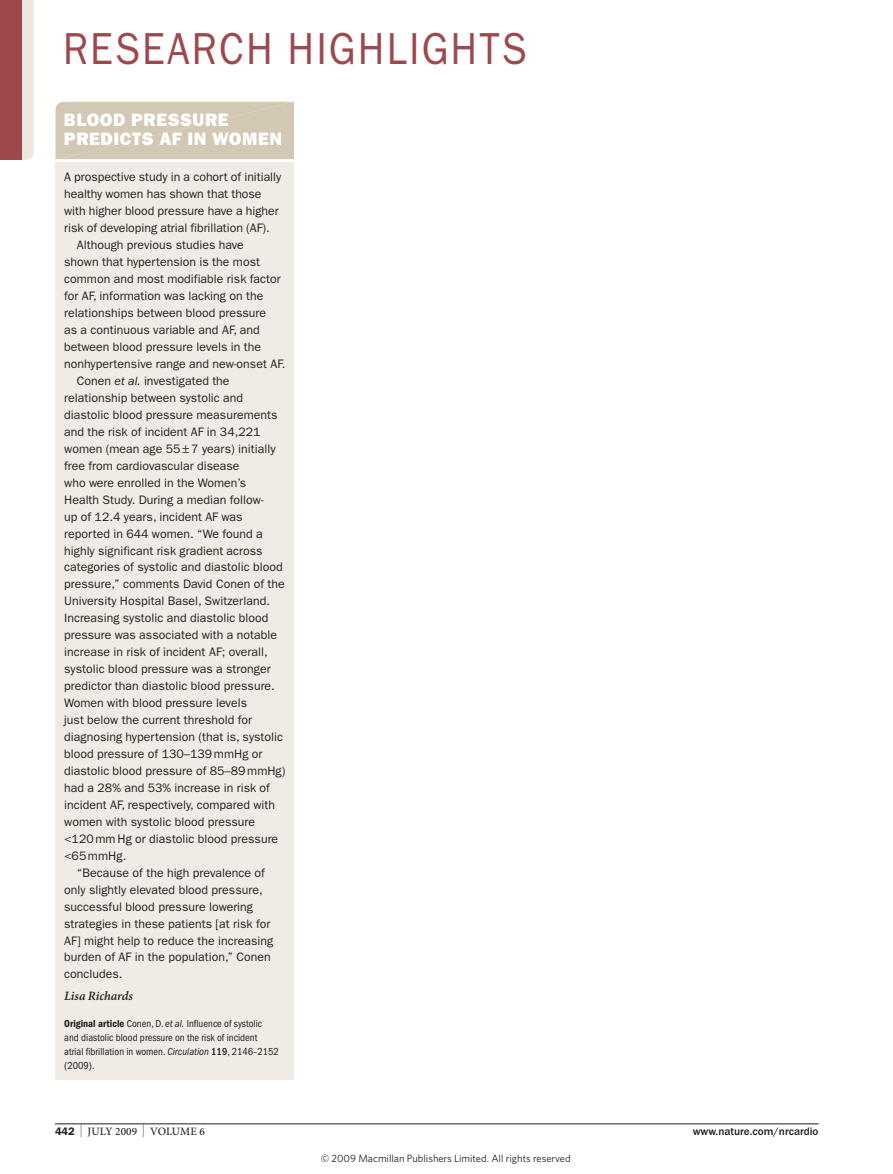
<style>
.page{position:relative;width:893px;height:1174px;background:#fff}
.page>*{position:absolute;margin:0;border:0;box-sizing:border-box;transform-origin:0 0}
.t1{font:45px "ITC Franklin Gothic Std";letter-spacing:.05em;color:#9d484d;scale:.9 1}
.t2{font:18px/19.5px "ITC Franklin Gothic Std Hvy";letter-spacing:.03em;color:#fff}
.t3{font:italic 600 12.75px "Minion Pro";letter-spacing:-.005em;color:#231f20}
.t4{font:12.3px "ITC Franklin Gothic Std";color:#231f20}
.t5{font:500 11.25px "ITC Franklin Gothic Std";color:#231f20}
.t6{font:500 11.25px "Minion Pro";letter-spacing:.01em;color:#231f20}
.t7{font:condensed 10.5px/14.2px "ITC Franklin Gothic Std";color:#231f20}
.t8{font:10.5px "Whitney";color:#231f20}
.s1{font-style:italic}
.s2{font-family:"ITC Franklin Gothic Std Dm Cd";font-stretch:normal}
.s3{font-weight:500}
.s4{font-family:"ITC Franklin Gothic Std";font-weight:600;font-size:10.95px}
.s5{font-size:12.9px}
</style>
<div class="page">
<hr style="left:55px;top:1123px;width:764px;height:1px;background:#231f20">
<div style="left:0;top:0;width:34px;height:160px;background:#ece6dd"></div>
<div style="left:0;top:0;width:22px;height:159px;background:#9d484d"></div>
<div style="left:56px;top:160px;width:238px;height:920px;background:#f0ece5"></div>
<div style="left:55px;top:102px;width:239px;height:57px;background:#d2c8b3"></div>
<hr style="left:54px;top:159px;width:240px;height:3px;background:#fff">
<h1 class="t1" style="left:63px;top:22px;width:517px">research highlights</h1>
<h2 class="t2" style="left:64px;top:110px;width:220px">BLOOD PRESSURE<br>PREDICTS AF IN WOMEN</h2>
<p class="t4" style="left:64px;top:170px;width:219px">a prospective study in a cohort of initially</p>
<p class="t4" style="left:64px;top:187px;width:199px">healthy women has shown that those</p>
<p class="t4" style="left:64px;top:204px;width:216px">with higher blood pressure have a higher</p>
<p class="t4" style="left:64px;top:221px;width:207px">risk of developing atrial fibrillation (aF).</p>
<p class="t4" style="left:77px;top:238px;width:168px">although previous studies have</p>
<p class="t4" style="left:64px;top:255px;width:197px">shown that hypertension is the most</p>
<p class="t4" style="left:64px;top:272px;width:218px">common and most modifiable risk factor</p>
<p class="t4" style="left:64px;top:289px;width:201px">for aF, information was lacking on the</p>
<p class="t4" style="left:64px;top:306px;width:203px">relationships between blood pressure</p>
<p class="t4" style="left:64px;top:323px;width:197px">as a continuous variable and aF, and</p>
<p class="t4" style="left:64px;top:340px;width:198px">between blood pressure levels in the</p>
<p class="t4" style="left:64px;top:357px;width:223px">nonhypertensive range and new-onset aF.</p>
<p class="t4" style="left:77px;top:374px;width:154px">conen <span class="s1">et al.</span> investigated the</p>
<p class="t4" style="left:64px;top:391px;width:181px">relationship between systolic and</p>
<p class="t4" style="left:64px;top:407px;width:215px">diastolic blood pressure measurements</p>
<p class="t4" style="left:64px;top:424px;width:198px">and the risk of incident aF in 34,221</p>
<p class="t4" style="left:64px;top:441px;width:213px">women (mean age 55±7 years) initially</p>
<p class="t4" style="left:64px;top:458px;width:177px">free from cardiovascular disease</p>
<p class="t4" style="left:64px;top:475px;width:183px">who were enrolled in the Women’s</p>
<p class="t4" style="left:64px;top:492px;width:201px">health study. During a median follow-</p>
<p class="t4" style="left:64px;top:509px;width:180px">up of 12.4 years, incident aF was</p>
<p class="t4" style="left:64px;top:526px;width:200px">reported in 644 women. “We found a</p>
<p class="t4" style="left:64px;top:543px;width:200px">highly significant risk gradient across</p>
<p class="t4" style="left:64px;top:560px;width:220px">categories of systolic and diastolic blood</p>
<p class="t4" style="left:64px;top:577px;width:222px">pressure,” comments David conen of the</p>
<p class="t4" style="left:64px;top:594px;width:207px">University hospital Basel, switzerland.</p>
<p class="t4" style="left:64px;top:611px;width:206px">increasing systolic and diastolic blood</p>
<p class="t4" style="left:64px;top:628px;width:214px">pressure was associated with a notable</p>
<p class="t4" style="left:64px;top:645px;width:205px">increase in risk of incident aF; overall,</p>
<p class="t4" style="left:64px;top:662px;width:208px">systolic blood pressure was a stronger</p>
<p class="t4" style="left:64px;top:679px;width:212px">predictor than diastolic blood pressure.</p>
<p class="t4" style="left:64px;top:696px;width:184px">Women with blood pressure levels</p>
<p class="t4" style="left:64px;top:713px;width:189px">just below the current threshold for</p>
<p class="t4" style="left:64px;top:730px;width:220px">diagnosing hypertension (that is, systolic</p>
<p class="t4" style="left:64px;top:746px;width:200px">blood pressure of 130–139 mmhg or</p>
<p class="t4" style="left:64px;top:763px;width:223px">diastolic blood pressure of 85–89 mmhg)</p>
<p class="t4" style="left:64px;top:780px;width:207px">had a 28% and 53% increase in risk of</p>
<p class="t4" style="left:64px;top:797px;width:212px">incident aF, respectively, compared with</p>
<p class="t4" style="left:64px;top:814px;width:192px">women with systolic blood pressure</p>
<p class="t4" style="left:64px;top:831px;width:216px">&lt;120mm hg or diastolic blood pressure</p>
<p class="t4" style="left:64px;top:848px;width:64px">&lt;65mmhg.</p>
<p class="t4" style="left:77px;top:865px;width:189px">“Because of the high prevalence of</p>
<p class="t4" style="left:64px;top:882px;width:200px">only slightly elevated blood pressure,</p>
<p class="t4" style="left:64px;top:899px;width:190px">successful blood pressure lowering</p>
<p class="t4" style="left:64px;top:916px;width:208px">strategies in these patients [at risk for</p>
<p class="t4" style="left:64px;top:933px;width:211px">aF] might help to reduce the increasing</p>
<p class="t4" style="left:64px;top:950px;width:208px">burden of aF in the population,” conen</p>
<p class="t4" style="left:64px;top:967px;width:60px">concludes.</p>
<p class="t3" style="left:64px;top:986px;width:70px">Lisa Richards</p>
<p class="t7" style="left:64px;top:1016px;width:216px"><span class="s2">Original article</span> Conen, D. <span class="s1">et al.</span> Influence of systolic and diastolic blood pressure on the risk of incident atrial fibrillation in women. <span class="s1">Circulation</span> <span class="s3">119</span>, 2146–2152 (2009).</p>
<p class="t6" style="left:55px;top:1123px;width:151px"><span class="s4">442</span> <span class="s5">|</span> JULY 2009 <span class="s5">|</span> VOLUME 6</p>
<p class="t5" style="left:693px;top:1124px;width:127px">www.nature.com/nrcardio</p>
<p class="t8" style="left:321px;top:1152px;width:251px">© 2009 Macmillan Publishers Limited. All rights reserved</p>
</div>
